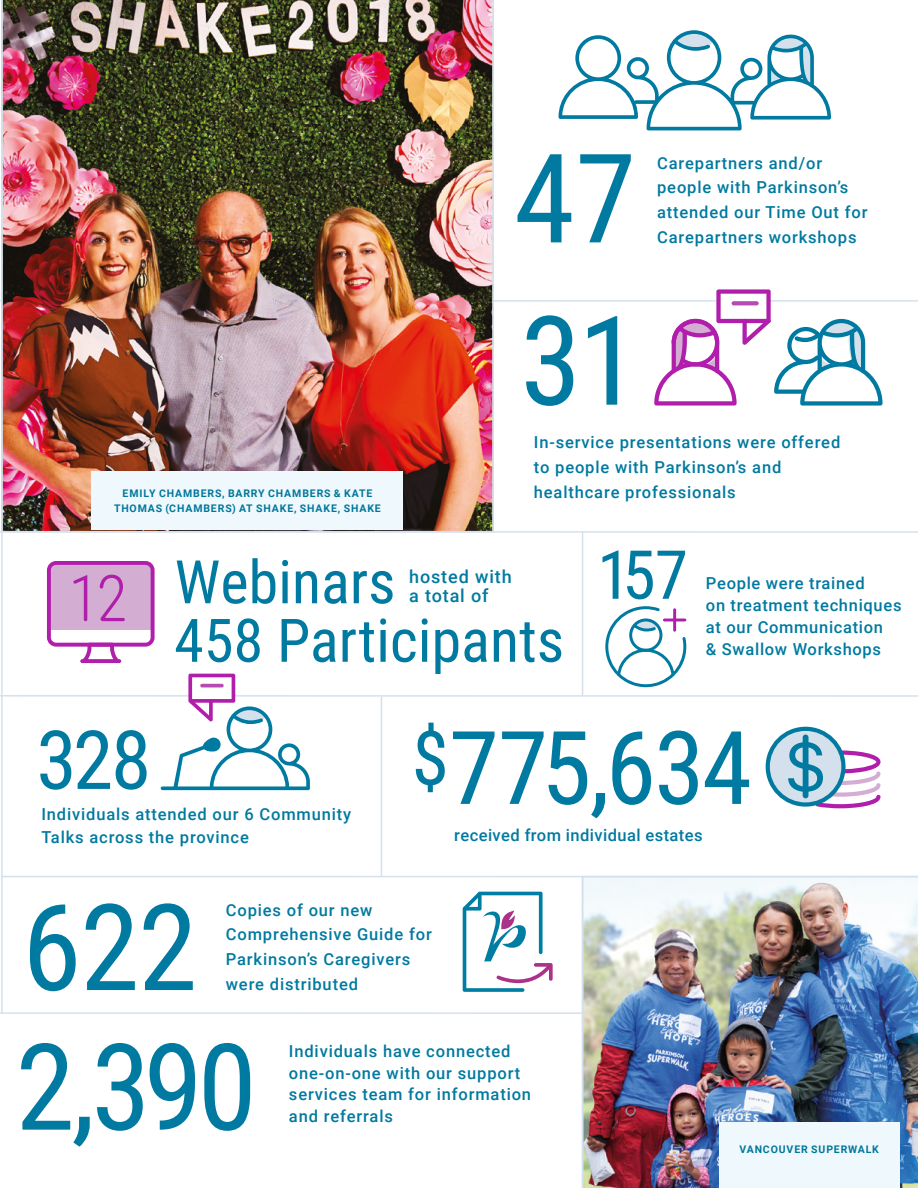
<style>
.page{position:relative;width:918px;height:1188px;background:#fff}
.page>*{position:absolute;margin:0;border:0;box-sizing:border-box;transform-origin:0 0}
.t1{font:123.9px "Roboto Condensed";color:#007aa0}
.t2{font:120.3px "Roboto Condensed";letter-spacing:-.03em;color:#007aa0}
.t3{font:101.85px "Roboto Condensed";letter-spacing:-.02em;color:#007aa0}
.t4{font:81.6px "Roboto Condensed";color:#007aa0}
.t5{font:67.65px "Roboto Condensed";color:#007aa0}
.t6{font:60.15px/58.5px "Roboto Condensed";color:#007aa0}
.t7{font:500 18px/19.4px "Roboto";letter-spacing:.05em;color:#007aa0}
.t8{font:500 16.5px/24.8px "Roboto";letter-spacing:.05em;color:#007aa0}
.t9{font:500 16.5px "Roboto";letter-spacing:.025em;color:#007aa0}
.t10{font:700 10.5px/15px "Roboto";letter-spacing:.085em;color:#00779a;text-align:center}
</style>
<div class="page">
<img style="left:583px;top:877px;width:335px;height:311px">
<img style="left:3px;top:0;width:489px;height:531px">
<svg style="left:766px;top:727px;width:115px;height:81px"></svg>
<div style="left:803px;top:735px;width:6px;height:63px;background:#007aa0;border-radius:3px"></div>
<hr style="left:492px;top:0;width:2px;height:531px;background:#d4e1ed">
<hr style="left:1px;top:0;width:2px;height:1013px;background:#d4e1ed">
<hr style="left:582px;top:531px;width:1px;height:165px;background:#d4e1ed">
<hr style="left:582px;top:877px;width:1px;height:311px;background:#d4e1ed">
<hr style="left:381px;top:697px;width:1px;height:180px;background:#d4e1ed">
<hr style="left:0;top:531px;width:918px;height:2px;background:#d4e1ed">
<hr style="left:769px;top:300px;width:149px;height:2px;background:#d4e1ed">
<hr style="left:493px;top:300px;width:223px;height:2px;background:#d4e1ed">
<hr style="left:0;top:695px;width:918px;height:2px;background:#d4e1ed">
<hr style="left:0;top:1012px;width:583px;height:2px;background:#d4e1ed">
<hr style="left:2px;top:876px;width:916px;height:1px;background:#d4e1ed">
<svg style="left:47px;top:561px;width:108px;height:102px"></svg>
<svg style="left:605px;top:606px;width:81px;height:81px"></svg>
<svg style="left:559px;top:30px;width:272px;height:100px"></svg>
<svg style="left:161px;top:674px;width:149px;height:116px"></svg>
<svg style="left:190px;top:699px;width:24px;height:4px"></svg>
<hr style="left:200px;top:684px;width:24px;height:3px;background:#b64cb2;border-radius:2px">
<svg style="left:463px;top:892px;width:90px;height:100px"></svg>
<svg style="left:654px;top:289px;width:229px;height:117px"></svg>
<hr style="left:743px;top:319px;width:28px;height:4px;background:#b01eab;border-radius:2px">
<svg style="left:732px;top:301px;width:27px;height:4px"></svg>
<div style="left:92px;top:471px;width:311px;height:59px;background:#eff8fd"></div>
<div style="left:719px;top:1122px;width:180px;height:66px;background:#eff8fd"></div>
<p class="t10" style="left:114px;top:486px;width:268px">EMILY CHAMBERS, BARRY CHAMBERS &amp; KATE<br>THOMAS (CHAMBERS) AT SHAKE, SHAKE, SHAKE</p>
<h1 class="t1" style="left:514px;top:112px;width:124px">47</h1>
<p class="t8" style="left:657px;top:150px;width:212px">Carepartners and/or people with Parkinson’s attended our Time Out for<br>Carepartners workshops</p>
<h1 class="t1" style="left:520px;top:274px;width:121px">31</h1>
<p class="t8" style="left:534px;top:429px;width:308px">In-service presentations were offered to people with Parkinson’s and healthcare professionals</p>
<h3 class="t6" style="left:174px;top:550px;width:392px">Webinars<br>458 Participants</h3>
<p class="t7" style="left:409px;top:566px;width:104px">hosted with a total of</p>
<h3 class="t5" style="left:597px;top:527px;width:92px">157</h3>
<p class="t8" style="left:706px;top:572px;width:197px;line-height:21.8px">People were trained<br>on treatment techniques at our Communication<br>&amp; Swallow Workshops</p>
<h3 class="t4" style="left:36px;top:703px;width:116px">328</h3>
<p class="t8" style="left:41px;top:802px;width:311px;line-height:22.5px">Individuals attended our 6 Community<br>Talks across the province</p>
<h3 class="t3" style="left:412px;top:696px;width:342px"><sup>$</sup>775,634</h3>
<p class="t9" style="left:454px;top:824px;width:250px">received from individual estates</p>
<h2 class="t2" style="left:22px;top:863px;width:177px">622</h2>
<p class="t8" style="left:226px;top:897px;width:207px">Copies of our new<br>Comprehensive Guide for<br>Parkinson’s Caregivers were distributed</p>
<h2 class="t2" style="left:16px;top:1003px;width:243px">2,390</h2>
<p class="t8" style="left:289px;top:1039px;width:244px;line-height:21.8px">Individuals have connected one-on-one with our support services team for information and referrals</p>
<p class="t10" style="left:740px;top:1142px;width:141px">VANCOUVER SUPERWALK</p>
</div>
